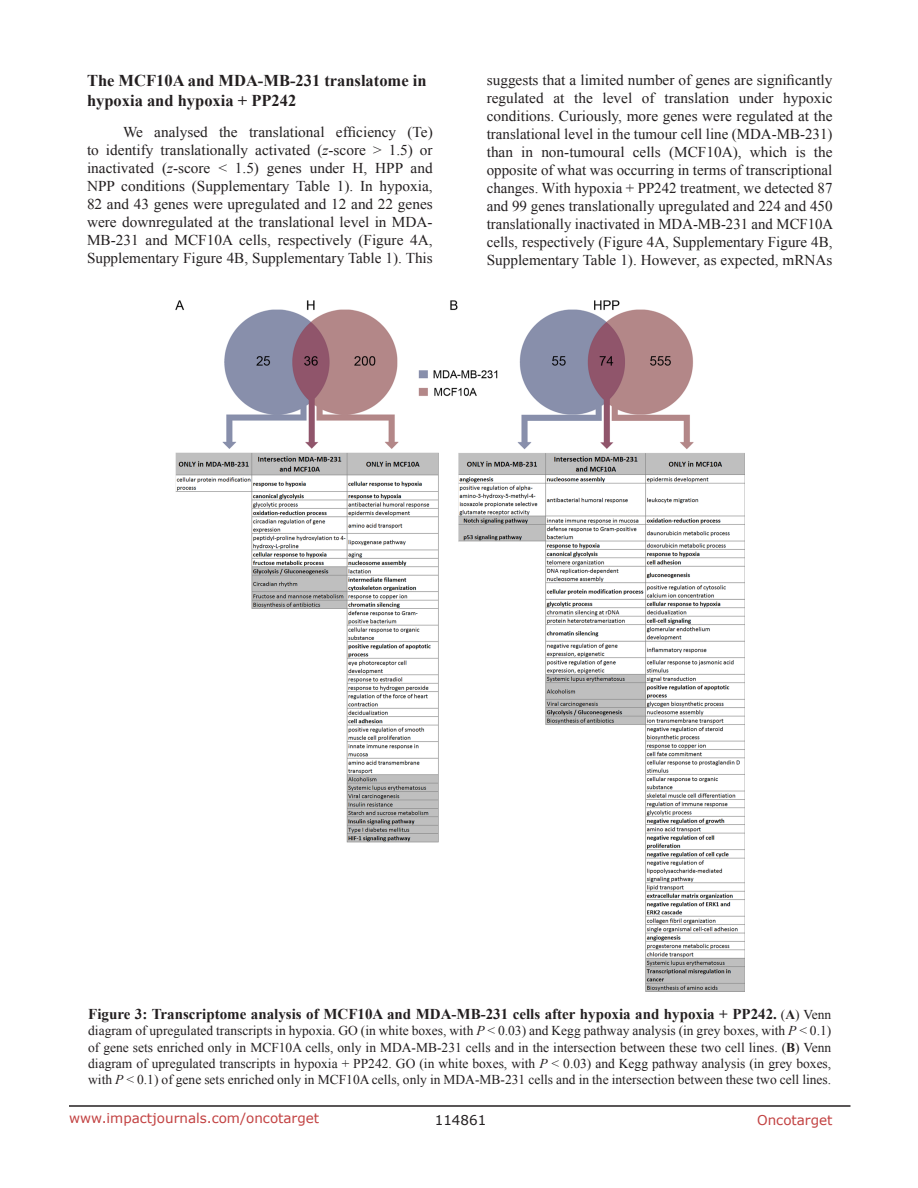
<style>
.page{position:relative;width:918px;height:1188px;background:#fff}
.page>*{position:absolute;margin:0;border:0;box-sizing:border-box;transform-origin:0 0}
.SubHeading{font:700 16.5px/19.8px "Times New Roman";color:#231f20}
.BodyText{font:15px/18px "Times New Roman";color:#231f20;text-align:justify}
.Figuretrx{font:700 15px "Times New Roman";color:#231f20}
.Figuretrx-2{font:13.5px/16.2px "Times New Roman";color:#231f20;text-align:justify}
.t1{font:13.5px "Verdana";color:#c24141}
.t2{font:13.5px "Verdana";color:#231f20}
.s1{font-style:italic}
.s2{font-weight:400;font-size:13.5px}
.s3{font-size:13.5px}
.s4{font-weight:700}
</style>
<div class="page">
<hr style="left:69px;top:1105px;width:781px;height:2px;background:#231f20">
<img style="left:175px;top:300px;width:569px;height:692px">
<p class="SubHeading" style="left:87px;top:70px;width:341px">The MCF10A and MDA-MB-231 translatome in hypoxia and hypoxia + PP242</p>
<p class="BodyText" style="left:87px;top:123px;width:347px;text-indent:36px">We analysed the translational efficiency (Te) to identify translationally activated (<span class="s1">z</span>-score &gt; 1.5) or inactivated (<span class="s1">z</span>-score &lt; 1.5) genes under H, HPP and NPP conditions (Supplementary Table 1). In hypoxia, 82 and 43 genes were upregulated and 12 and 22 genes were downregulated at the translational level in MDA-MB-231 and MCF10A cells, respectively (Figure 4A, Supplementary Figure 4B, Supplementary Table 1). This</p>
<p class="BodyText" style="left:487px;top:71px;width:348px">suggests that a limited number of genes are significantly regulated at the level of translation under hypoxic conditions. Curiously, more genes were regulated at the translational level in the tumour cell line (MDA-MB-231) than in non-tumoural cells (MCF10A), which is the opposite of what was occurring in terms of transcriptional changes. With hypoxia + PP242 treatment, we detected 87 and 99 genes translationally upregulated and 224 and 450 translationally inactivated in MDA-MB-231 and MCF10A cells, respectively (Figure 4A, Supplementary Figure 4B, Supplementary Table 1). However, as expected, mRNAs</p>
<p class="Figuretrx" style="left:88px;top:1004px;width:745px">Figure 3: Transcriptome analysis of MCF10A and MDA-MB-231 cells after hypoxia and hypoxia + PP242. <span class="s2">(</span><span class="s3">A</span><span class="s2">) Venn</span></p>
<p class="Figuretrx-2" style="left:88px;top:1023px;width:745px">diagram of upregulated transcripts in hypoxia. GO (in white boxes, with <span class="s1">P</span> &lt; 0.03) and Kegg pathway analysis (in grey boxes, with <span class="s1">P</span> &lt; 0.1) of gene sets enriched only in MCF10A cells, only in MDA-MB-231 cells and in the intersection between these two cell lines. (<span class="s4">B</span>) Venn diagram of upregulated transcripts in hypoxia + PP242. GO (in white boxes, with <span class="s1">P</span> &lt; 0.03) and Kegg pathway analysis (in grey boxes, with <span class="s1">P</span> &lt; 0.1) of gene sets enriched only in MCF10A cells, only in MDA-MB-231 cells and in the intersection between these two cell lines.</p>
<p class="t1" style="left:69px;top:1109px;width:252px">www.impactjournals.com/oncotarget</p>
<p class="t2" style="left:435px;top:1111px;width:53px">114861</p>
<p class="t1" style="left:757px;top:1111px;width:77px">Oncotarget</p>
</div>
